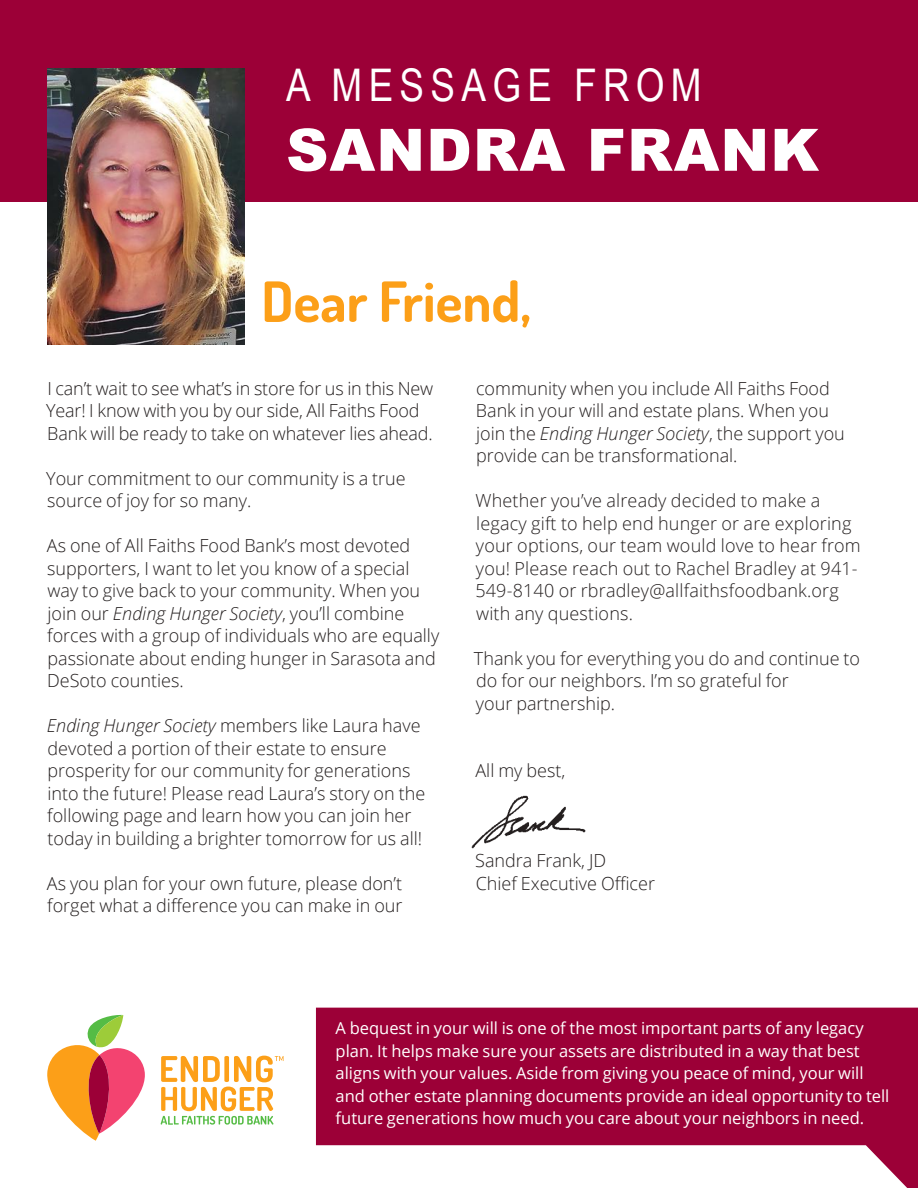
<style>
.page{position:relative;width:918px;height:1188px;background:#fff}
.page>*{position:absolute;margin:0;border:0;box-sizing:border-box;transform-origin:0 0}
.t1{font:900 58.5px "Arial";letter-spacing:.02em;color:#fff}
.t2{font:700 55.5px "Dosis";color:#fc9f18}
.t3{font:45px "Arial Narrow";letter-spacing:.14em;color:#fff}
.t4{font:300 18px/22.5px "Open Sans";color:#241f1f}
.t5{font:16.5px/22.5px "Open Sans";color:#fff}
.s1{font-style:italic}
</style>
<div class="page">
<div style="left:0;top:0;width:918px;height:201px;background:#9c0037"></div>
<img style="left:47px;top:68px;width:198px;height:277px">
<img style="left:471px;top:795px;width:115px;height:54px">
<svg style="left:47px;top:1015px;width:98px;height:126px"></svg>
<svg style="left:161px;top:1056px;width:123px;height:69px"></svg>
<svg style="left:316px;top:1008px;width:602px;height:180px;fill:#9c0037"></svg>
<h3 class="t3" style="left:286px;top:52px;width:417px">A MESSAGE FROM</h3>
<h1 class="t1" style="left:286px;top:107px;width:534px">SANDRA FRANK</h1>
<h2 class="t2" style="left:261px;top:266px;width:271px">Dear Friend,</h2>
<p class="t4" style="left:46px;top:377px;width:389px">I can’t wait to see what’s in store for us in this New<br>Year! I know with you by our side, All Faiths Food<br>Bank will be ready to take on whatever lies ahead.</p>
<p class="t4" style="left:46px;top:467px;width:361px">Your commitment to our community is a true source of joy for so many.</p>
<p class="t4" style="left:47px;top:534px;width:394px">As one of All Faiths Food Bank’s most devoted supporters, I want to let you know of a special way to give back to your community. When you join our <span class="s1">Ending Hunger Society</span>, you’ll combine forces with a group of individuals who are equally passionate about ending hunger in Sarasota and DeSoto counties.</p>
<p class="t4" style="left:47px;top:714px;width:380px"><span class="s1">Ending Hunger Society</span> members like Laura have devoted a portion of their estate to ensure prosperity for our community for generations into the future! Please read Laura’s story on the following page and learn how you can join her today in building a brighter tomorrow for us all!</p>
<p class="t4" style="left:47px;top:872px;width:357px">As you plan for your own future, please don’t forget what a difference you can make in our</p>
<p class="t4" style="left:476px;top:377px;width:370px">community when you include All Faiths Food Bank in your will and estate plans. When you join the <span class="s1">Ending Hunger Society</span>, the support you provide can be transformational.</p>
<p class="t4" style="left:475px;top:489px;width:387px">Whether you’ve already decided to make a legacy gift to help end hunger or are exploring your options, our team would love to hear from you! Please reach out to Rachel Bradley at 941- 549-8140 or rbradley@allfaithsfoodbank.org with any questions.</p>
<p class="t4" style="left:474px;top:647px;width:388px">Thank you for everything you do and continue to do for our neighbors. I’m so grateful for<br>your partnership.</p>
<p class="t4" style="left:476px;top:759px;width:91px">All my best,</p>
<p class="t4" style="left:475px;top:849px;width:181px">Sandra Frank, JD<br>Chief Executive Officer</p>
<p class="t5" style="left:336px;top:1017px;width:555px">A bequest in your will is one of the most important parts of any legacy plan. It helps make sure your assets are distributed in a way that best aligns with your values. Aside from giving you peace of mind, your will and other estate planning documents provide an ideal opportunity to tell future generations how much you care about your neighbors in need.</p>
</div>
